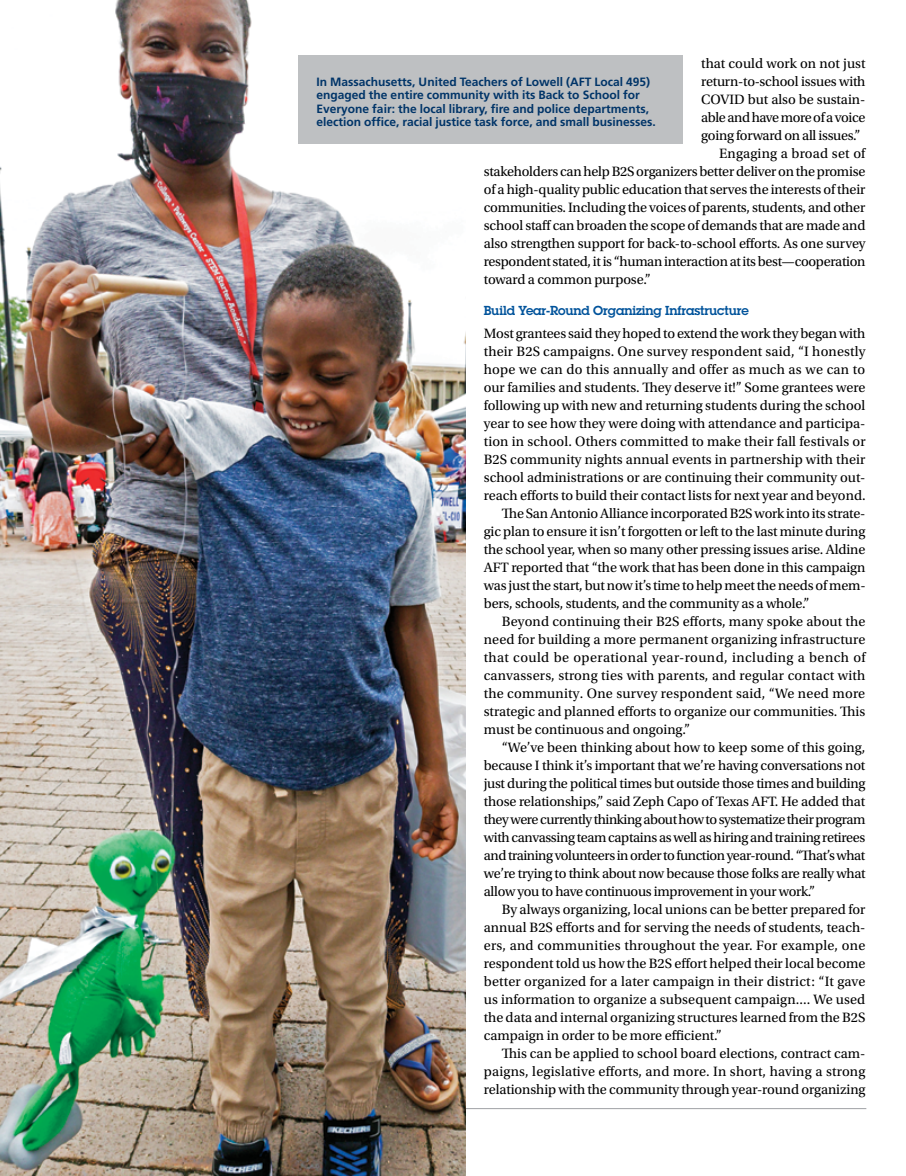
<style>
.page{position:relative;width:906px;height:1176px;background:#fff}
.page>*{position:absolute;margin:0;border:0;box-sizing:border-box;transform-origin:0 0}
.t1{font:14.25px "Utopia Std";letter-spacing:-.005em;color:#000}
.t2{font:14.25px "Utopia Std";letter-spacing:.015em;color:#000}
.t3{font:14.25px "Utopia Std";letter-spacing:-.03em;color:#000}
.t4{font:14.25px "Utopia Std";letter-spacing:-.025em;color:#000}
.t5{font:14.25px "Utopia Std";letter-spacing:.03em;color:#000}
.t6{font:14.25px "Utopia Std";letter-spacing:.02em;color:#000}
.t7{font:600 12.75px "Lubalin Graph Std";letter-spacing:-.01em;color:#00539b}
.t8{font:700 12px/13.5px "Frutiger LT Std";color:#003468}
</style>
<div class="page">
<hr style="left:0;top:1107px;width:865px;height:1px;background:#9fa1a4">
<img style="left:0;top:0;width:465px;height:1175px">
<div style="left:298px;top:56px;width:384px;height:88px;background:#bec0c2"></div>
<p class="t1" style="left:700px;top:55px;width:166px">that could work on not just</p>
<p class="t1" style="left:700px;top:73px;width:166px">return-to-school issues with</p>
<p class="t1" style="left:700px;top:91px;width:166px">COVID but also be sustain-</p>
<p class="t3" style="left:700px;top:109px;width:166px">able and have more of a voice</p>
<p class="t1" style="left:700px;top:127px;width:160px">going forward on all issues.”</p>
<p class="t2" style="left:718px;top:145px;width:147px">Engaging a broad set of</p>
<p class="t1" style="left:483px;top:163px;width:383px">stakeholders can help B2S organizers better deliver on the promise</p>
<p class="t1" style="left:483px;top:181px;width:383px">of a high-quality public education that serves the interests of their</p>
<p class="t1" style="left:483px;top:199px;width:383px">communities. Including the voices of parents, students, and other</p>
<p class="t1" style="left:483px;top:217px;width:383px">school staff can broaden the scope of demands that are made and</p>
<p class="t1" style="left:483px;top:235px;width:383px">also strengthen support for back-to-school efforts. As one survey</p>
<p class="t1" style="left:483px;top:253px;width:383px">respondent stated, it is “human interaction at its best—cooperation</p>
<p class="t1" style="left:483px;top:271px;width:168px">toward a common purpose.”</p>
<p class="t7" style="left:483px;top:302px;width:266px">Build Year-Round Organizing Infrastructure</p>
<p class="t1" style="left:483px;top:325px;width:383px">Most grantees said they hoped to extend the work they began with</p>
<p class="t1" style="left:483px;top:343px;width:383px">their B2S campaigns. One survey respondent said, “I honestly</p>
<p class="t2" style="left:483px;top:361px;width:383px">hope we can do this annually and offer as much as we can to</p>
<p class="t1" style="left:483px;top:379px;width:383px">our families and students. They deserve it!” Some grantees were</p>
<p class="t1" style="left:483px;top:397px;width:383px">following up with new and returning students during the school</p>
<p class="t1" style="left:483px;top:415px;width:383px">year to see how they were doing with attendance and participa-</p>
<p class="t1" style="left:483px;top:433px;width:383px">tion in school. Others committed to make their fall festivals or</p>
<p class="t1" style="left:483px;top:451px;width:383px">B2S community nights annual events in partnership with their</p>
<p class="t1" style="left:483px;top:469px;width:383px">school administrations or are continuing their community out-</p>
<p class="t1" style="left:483px;top:487px;width:383px">reach efforts to build their contact lists for next year and beyond.</p>
<p class="t1" style="left:501px;top:505px;width:365px">The San Antonio Alliance incorporated B2S work into its strate-</p>
<p class="t1" style="left:483px;top:523px;width:383px">gic plan to ensure it isn’t forgotten or left to the last minute during</p>
<p class="t1" style="left:483px;top:541px;width:383px">the school year, when so many other pressing issues arise. Aldine</p>
<p class="t1" style="left:483px;top:559px;width:383px">AFT reported that “the work that has been done in this campaign</p>
<p class="t1" style="left:483px;top:577px;width:383px">was just the start, but now it’s time to help meet the needs of mem-</p>
<p class="t1" style="left:483px;top:595px;width:327px">bers, schools, students, and the community as a whole.”</p>
<p class="t1" style="left:501px;top:613px;width:365px">Beyond continuing their B2S efforts, many spoke about the</p>
<p class="t1" style="left:483px;top:631px;width:383px">need for building a more permanent organizing infrastructure</p>
<p class="t5" style="left:483px;top:649px;width:383px">that could be operational year-round, including a bench of</p>
<p class="t2" style="left:483px;top:667px;width:383px">canvassers, strong ties with parents, and regular contact with</p>
<p class="t2" style="left:483px;top:685px;width:383px">the community. One survey respondent said, “We need more</p>
<p class="t1" style="left:483px;top:703px;width:383px">strategic and planned efforts to organize our communities. This</p>
<p class="t1" style="left:483px;top:721px;width:208px">must be continuous and ongoing.”</p>
<p class="t1" style="left:501px;top:739px;width:365px">“We’ve been thinking about how to keep some of this going,</p>
<p class="t1" style="left:483px;top:757px;width:383px">because I think it’s important that we’re having conversations not</p>
<p class="t1" style="left:483px;top:775px;width:383px">just during the political times but outside those times and building</p>
<p class="t1" style="left:483px;top:793px;width:383px">those relationships,” said Zeph Capo of Texas AFT. He added that</p>
<p class="t3" style="left:483px;top:811px;width:383px">they were currently thinking about how to systematize their program</p>
<p class="t4" style="left:483px;top:829px;width:383px">with canvassing team captains as well as hiring and training retirees</p>
<p class="t3" style="left:483px;top:847px;width:383px">and training volunteers in order to function year-round. “That’s what</p>
<p class="t1" style="left:483px;top:865px;width:383px">we’re trying to think about now because those folks are really what</p>
<p class="t1" style="left:483px;top:883px;width:333px">allow you to have continuous improvement in your work.”</p>
<p class="t1" style="left:501px;top:901px;width:365px">By always organizing, local unions can be better prepared for</p>
<p class="t1" style="left:483px;top:919px;width:383px">annual B2S efforts and for serving the needs of students, teach-</p>
<p class="t6" style="left:483px;top:937px;width:383px">ers, and communities throughout the year. For example, one</p>
<p class="t1" style="left:483px;top:955px;width:383px">respondent told us how the B2S effort helped their local become</p>
<p class="t2" style="left:483px;top:973px;width:383px">better organized for a later campaign in their district: “It gave</p>
<p class="t1" style="left:483px;top:991px;width:383px">us information to organize a subsequent campaign.... We used</p>
<p class="t1" style="left:483px;top:1009px;width:383px">the data and internal organizing structures learned from the B2S</p>
<p class="t1" style="left:483px;top:1027px;width:239px">campaign in order to be more efficient.”</p>
<p class="t1" style="left:501px;top:1045px;width:365px">This can be applied to school board elections, contract cam-</p>
<p class="t2" style="left:483px;top:1063px;width:383px">paigns, legislative efforts, and more. In short, having a strong</p>
<p class="t1" style="left:483px;top:1081px;width:383px">relationship with the community through year-round organizing</p>
<p class="t8" style="left:316px;top:75px;width:340px">In Massachusetts, United Teachers of Lowell (AFT Local 495) engaged the entire community with its Back to School for Everyone fair: the local library, fire and police departments, election office, racial justice task force, and small businesses.</p>
</div>
